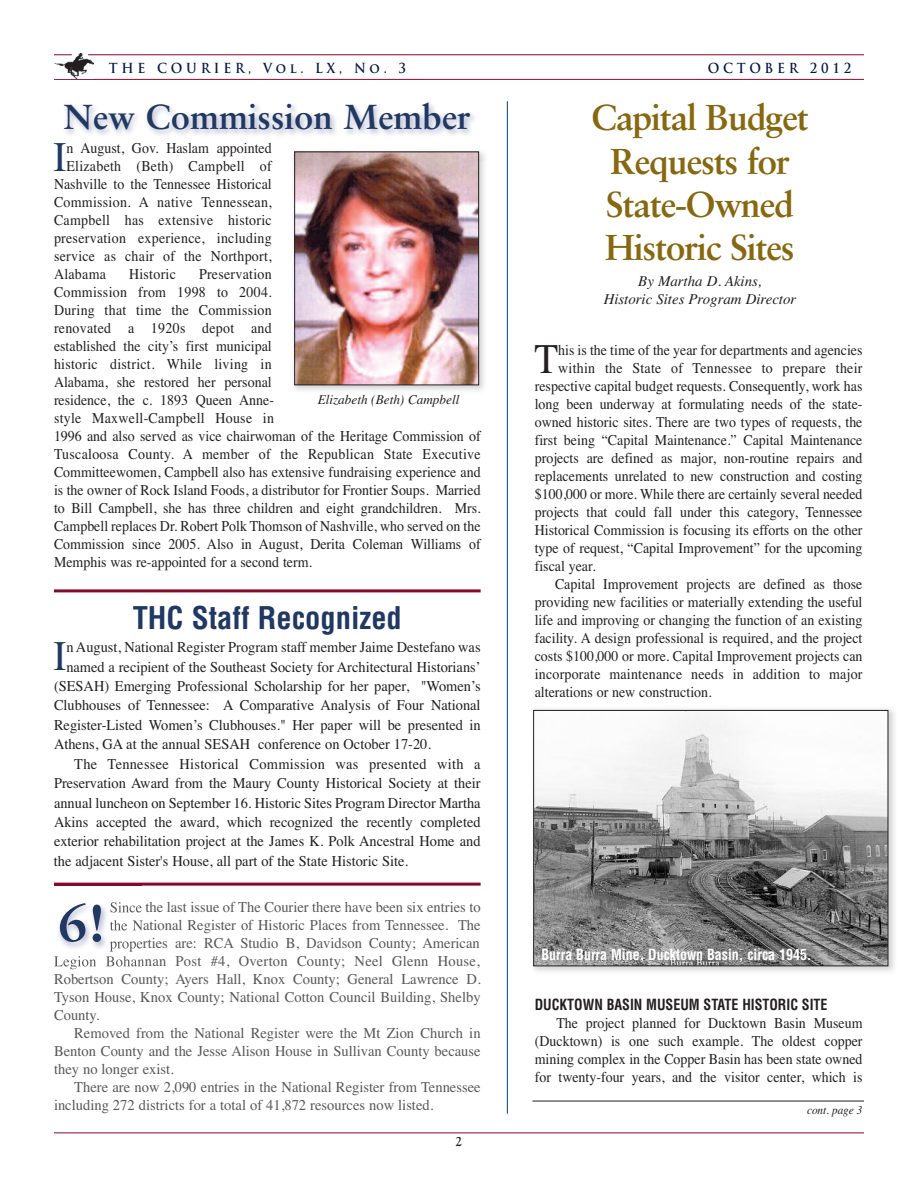
<style>
.page{position:relative;width:918px;height:1188px;background:#fff}
.page>*{position:absolute;margin:0;border:0;box-sizing:border-box;transform-origin:0 0}
.t1{font:700 54px "Sabon";color:#203862}
.t2{font:42.15px "Times";color:#203862;scale:.93 1}
.t3{font:42.15px "Times";color:#231f20;scale:.93 1}
.t4{font:700 36px/43.2px "Sabon";letter-spacing:-.035em;color:#876810;text-align:center}
.t5{font:700 34.8px "Sabon";color:#203862}
.t6{font:700 condensed 30.45px "Helvetica";color:#203862}
.t7{font:15px/18px "Times";color:#231f20;scale:.93 1}
.t8{font:15px "Times";color:#231f20;scale:.96 1}
.t9{font:15px "Times";color:#57585a}
.t10{font:15px "Times";letter-spacing:.02em;color:#231f20;scale:.93 1}
.t11{font:15px "Times";letter-spacing:.02em;color:#231f20;scale:.96 1}
.t12{font:italic 15px/18px "Times";color:#231f20;text-align:center}
.t13{font:700 condensed 15px "Helvetica";color:#fff;scale:.93 1}
.t14{font:700 condensed 15px "Helvetica";color:#231f20;scale:.93 1}
.t15{font:700 13.5px "Trajan Pro";letter-spacing:.3em;color:#001949;scale:.93 1}
.t16{font:italic 13.5px "Times";color:#231f20}
.t17{font:700 13.5px "Goudy";color:#231f20;scale:.93 1}
.t18{font:italic 12px "Times";color:#231f20;scale:.93 1}
</style>
<div class="page">
<hr style="left:54px;top:79px;width:810px;height:1px;background:#840a2b">
<img style="left:55px;top:54px;width:39px;height:25px">
<hr style="left:88px;top:54px;width:776px;height:1px;background:#840a2b">
<svg style="left:54px;top:54px;width:18px;height:1px"></svg>
<hr style="left:54px;top:1132px;width:810px;height:1px;background:#840a2b">
<img style="left:66px;top:104px;width:409px;height:31px">
<hr style="left:54px;top:589px;width:427px;height:3px;background:#840a2b">
<hr style="left:54px;top:883px;width:427px;height:3px;background:#840a2b">
<hr style="left:507px;top:101px;width:1px;height:1013px;background:#014181">
<img style="left:293px;top:151px;width:192px;height:240px">
<img style="left:296px;top:154px;width:181px;height:229px">
<div style="left:294px;top:152px;width:185px;height:233px;border:1px solid #231f20"></div>
<img style="left:58px;top:905px;width:84px;height:62px">
<img style="left:110px;top:902px;width:32px;height:11px">
<img style="left:110px;top:920px;width:32px;height:11px">
<img style="left:110px;top:940px;width:32px;height:12px">
<img style="left:54px;top:956px;width:72px;height:13px">
<hr style="left:532px;top:1101px;width:332px;height:1px;background:#231f20">
<img style="left:533px;top:709px;width:362px;height:263px">
<img style="left:535px;top:712px;width:351px;height:252px">
<div style="left:533px;top:710px;width:355px;height:256px;border:1px solid #231f20"></div>
<p class="t15" style="left:109px;top:63px;width:321px">THE COURIER, Vol. LX, No. 3</p>
<p class="t15" style="left:708px;top:63px;width:156px">OCTOBER 2012</p>
<h3 class="t5" style="left:64px;top:103px;width:409px">New Commission Member</h3>
<h2 class="t2" style="left:54px;top:131px;width:16px">I</h2>
<p class="t7" style="left:66px;top:138px;width:222px">n August, Gov. Haslam appointed</p>
<p class="t10" style="left:66px;top:157px;width:222px">Elizabeth (Beth) Campbell of</p>
<p class="t7" style="left:54px;top:174px;width:236px">Nashville to the Tennessee Historical</p>
<p class="t10" style="left:54px;top:193px;width:236px">Commission. A native Tennessean,</p>
<p class="t10" style="left:54px;top:211px;width:236px">Campbell has extensive historic</p>
<p class="t10" style="left:54px;top:229px;width:236px">preservation experience, including</p>
<p class="t10" style="left:54px;top:247px;width:236px">service as chair of the Northport,</p>
<p class="t10" style="left:54px;top:265px;width:57px">Alabama</p>
<p class="t10" style="left:129px;top:265px;width:52px">Historic</p>
<p class="t7" style="left:54px;top:264px;width:460px;text-indent:145px">Preservation<br>Commission from 1998 to 2004.<br>During that time the Commission<br>renovated a 1920s depot and<br>established the city’s first municipal<br>historic district. While living in<br>Alabama, she restored her personal<br>residence, the c. 1893 Queen Anne-<br>style Maxwell-Campbell House in<br>1996 and also served as vice chairwoman of the Heritage Commission of Tuscaloosa County. A member of the Republican State Executive Committeewomen, Campbell also has extensive fundraising experience and is the owner of Rock Island Foods, a distributor for Frontier Soups. Married to Bill Campbell, she has three children and eight grandchildren. Mrs.<br>Campbell replaces Dr. Robert Polk Thomson of Nashville, who served on the Commission since 2005. Also in August, Derita Coleman Williams of Memphis was re-appointed for a second term.</p>
<p class="t16" style="left:318px;top:391px;width:143px">Elizabeth (Beth) Campbell</p>
<h3 class="t6" style="left:133px;top:607px;width:271px">THC Staff Recognized</h3>
<h2 class="t2" style="left:54px;top:631px;width:16px">I</h2>
<p class="t8" style="left:66px;top:638px;width:433px">n August, National Register Program staff member Jaime Destefano was</p>
<p class="t8" style="left:66px;top:658px;width:433px">named a recipient of the Southeast Society for Architectural Historians’</p>
<p class="t8" style="left:54px;top:677px;width:446px">(SESAH) Emerging Professional Scholarship for her paper, "Women’s</p>
<p class="t8" style="left:54px;top:696px;width:446px">Clubhouses of Tennessee: A Comparative Analysis of Four National</p>
<p class="t8" style="left:54px;top:716px;width:446px">Register-Listed Women’s Clubhouses." Her paper will be presented in</p>
<p class="t8" style="left:54px;top:735px;width:394px">Athens, GA at the annual SESAH conference on October 17-20.</p>
<p class="t11" style="left:74px;top:755px;width:425px">The Tennessee Historical Commission was presented with a</p>
<p class="t8" style="left:54px;top:774px;width:446px">Preservation Award from the Maury County Historical Society at their</p>
<p class="t8" style="left:54px;top:794px;width:446px">annual luncheon on September 16. Historic Sites Program Director Martha</p>
<p class="t8" style="left:54px;top:813px;width:446px">Akins accepted the award, which recognized the recently completed</p>
<p class="t8" style="left:54px;top:833px;width:446px">exterior rehabilitation project at the James K. Polk Ancestral Home and</p>
<p class="t8" style="left:54px;top:852px;width:370px">the adjacent Sister's House, all part of the State Historic Site.</p>
<p class="t9" style="left:110px;top:898px;width:372px">Since the last issue of The Courier there have been six entries to</p>
<p class="t9" style="left:110px;top:916px;width:372px">the National Register of Historic Places from Tennessee. The</p>
<p class="t9" style="left:110px;top:934px;width:372px">properties are: RCA Studio B, Davidson County; American</p>
<p class="t9" style="left:54px;top:952px;width:427px">Legion Bohannan Post #4, Overton County; Neel Glenn House,</p>
<p class="t9" style="left:54px;top:970px;width:428px">Robertson County; Ayers Hall, Knox County; General Lawrence D.</p>
<p class="t9" style="left:54px;top:988px;width:428px">Tyson House, Knox County; National Cotton Council Building, Shelby</p>
<p class="t9" style="left:54px;top:1006px;width:47px">County.</p>
<p class="t9" style="left:74px;top:1024px;width:408px">Removed from the National Register were the Mt Zion Church in</p>
<p class="t9" style="left:54px;top:1042px;width:428px">Benton County and the Jesse Alison House in Sullivan County because</p>
<p class="t9" style="left:54px;top:1060px;width:121px">they no longer exist.</p>
<p class="t9" style="left:74px;top:1078px;width:408px">There are now 2,090 entries in the National Register from Tennessee</p>
<p class="t9" style="left:54px;top:1096px;width:381px">including 272 districts for a total of 41,872 resources now listed.</p>
<h1 class="t1" style="left:58px;top:900px;width:50px">6!</h1>
<p class="t17" style="left:456px;top:1134px;width:9px">2</p>
<h3 class="t4" style="left:591px;top:99px;width:219px">Capital Budget<br>Requests for<br>State-Owned<br>Historic Sites</h3>
<p class="t12" style="left:604px;top:272px;width:194px">By Martha D. Akins,<br>Historic Sites Program Director</p>
<h2 class="t3" style="left:534px;top:334px;width:27px">T</h2>
<p class="t7" style="left:558px;top:341px;width:329px">his is the time of the year for departments and agencies</p>
<p class="t10" style="left:558px;top:359px;width:329px">within the State of Tennessee to prepare their</p>
<p class="t7" style="left:535px;top:377px;width:354px">respective capital budget requests. Consequently, work has</p>
<p class="t7" style="left:535px;top:395px;width:354px">long been underway at formulating needs of the state-</p>
<p class="t7" style="left:535px;top:413px;width:354px">owned historic sites. There are two types of requests, the</p>
<p class="t7" style="left:535px;top:431px;width:354px">first being “Capital Maintenance.” Capital Maintenance</p>
<p class="t7" style="left:535px;top:449px;width:354px">projects are defined as major, non-routine repairs and</p>
<p class="t7" style="left:535px;top:467px;width:354px">replacements unrelated to new construction and costing</p>
<p class="t7" style="left:535px;top:485px;width:354px">$100,000 or more. While there are certainly several needed</p>
<p class="t7" style="left:535px;top:503px;width:354px">projects that could fall under this category, Tennessee</p>
<p class="t7" style="left:535px;top:521px;width:354px">Historical Commission is focusing its efforts on the other</p>
<p class="t7" style="left:535px;top:539px;width:354px">type of request, “Capital Improvement” for the upcoming</p>
<p class="t7" style="left:535px;top:557px;width:67px">fiscal year.</p>
<p class="t7" style="left:555px;top:575px;width:332px">Capital Improvement projects are defined as those</p>
<p class="t7" style="left:535px;top:593px;width:354px">providing new facilities or materially extending the useful</p>
<p class="t7" style="left:535px;top:611px;width:354px">life and improving or changing the function of an existing</p>
<p class="t7" style="left:535px;top:629px;width:354px">facility. A design professional is required, and the project</p>
<p class="t7" style="left:535px;top:647px;width:354px">costs $100,000 or more. Capital Improvement projects can</p>
<p class="t7" style="left:535px;top:665px;width:354px">incorporate maintenance needs in addition to major</p>
<p class="t7" style="left:535px;top:683px;width:192px">alterations or new construction.</p>
<p class="t13" style="left:541px;top:949px;width:292px">Burra Burra Mine, Ducktown Basin, circa 1945.</p>
<p class="t14" style="left:535px;top:999px;width:316px">DUCKTOWN BASIN MUSEUM STATE HISTORIC SITE</p>
<p class="t7" style="left:535px;top:1014px;width:354px;text-align:justify;text-indent:22px">The project planned for Ducktown Basin Museum (Ducktown) is one such example. The oldest copper mining complex in the Copper Basin has been state owned for twenty-four years, and the visitor center, which is</p>
<p class="t18" style="left:807px;top:1103px;width:61px">cont. page 3</p>
</div>
